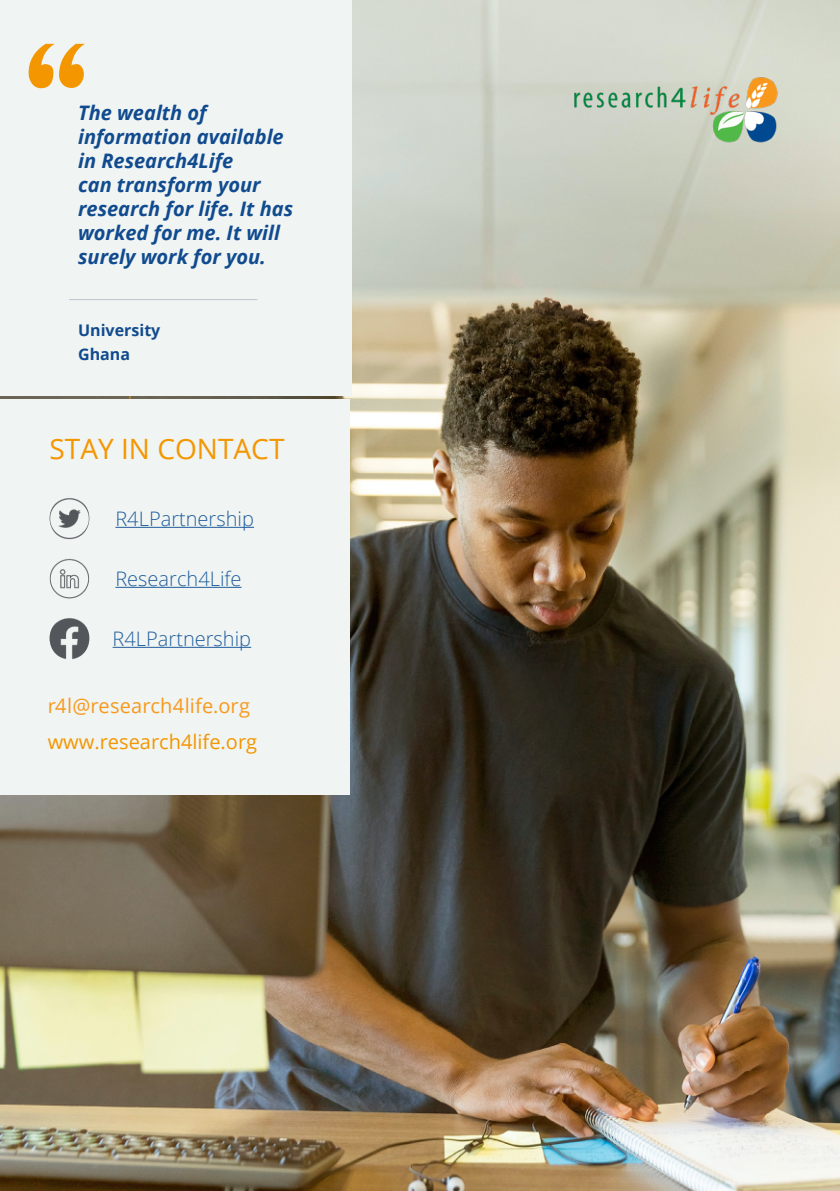
<style>
.page{position:relative;width:840px;height:1191px;background:#fff}
.page>*{position:absolute;margin:0;border:0;box-sizing:border-box;transform-origin:0 0}
.t1{font:28px "Open Sans";color:#f49600}
.Body_Text{font:italic 700 20px/24px "Open Sans";color:#114b8f}
.t2{font:300 20px "Open Sans";color:#215e9e}
.t3{font:20px "Open Sans";letter-spacing:.005em;color:#f8991d}
.t4{font:20px "Open Sans";color:#f49600}
.Body_Text-2{font:700 16px "Open Sans";color:#114b8f}
</style>
<div class="page">
<img style="left:0;top:0;width:839px;height:1191px">
<hr style="left:129px;top:290px;width:1px;height:180px;background:#f49600">
<div style="left:0;top:0;width:351px;height:396px;background:#f0f4f2"></div>
<img style="left:573px;top:77px;width:204px;height:66px">
<hr style="left:69px;top:299px;width:188px;height:1px;background:#bec3ce">
<div style="left:0;top:399px;width:349px;height:396px;background:#f0f4f2"></div>
<hr style="left:115px;top:527px;width:139px;height:1px;background:#215e9e">
<hr style="left:113px;top:647px;width:138px;height:1px;background:#215e9e">
<hr style="left:115px;top:587px;width:126px;height:1px;background:#215e9e">
<img style="left:50px;top:498px;width:39px;height:42px">
<img style="left:50px;top:618px;width:39px;height:41px">
<img style="left:50px;top:559px;width:39px;height:40px">
<svg style="left:29px;top:44px;width:56px;height:44px"></svg>
<p class="Body_Text" style="left:78px;top:100px;width:216px">The wealth of information available in Research4Life<br>can transform your research for life. It has worked for me. It will surely work for you.</p>
<p class="Body_Text-2" style="left:78px;top:319px;width:84px">University</p>
<p class="Body_Text-2" style="left:78px;top:343px;width:53px">Ghana</p>
<p class="t1" style="left:50px;top:430px;width:236px">STAY IN CONTACT</p>
<p class="t2" style="left:115px;top:505px;width:140px">R4LPartnership</p>
<p class="t2" style="left:115px;top:565px;width:128px">Research4Life</p>
<p class="t2" style="left:113px;top:625px;width:140px">R4LPartnership</p>
<p class="t3" style="left:48px;top:691px;width:204px">r4l@research4life.org</p>
<p class="t4" style="left:48px;top:727px;width:211px">www.research4life.org</p>
</div>
